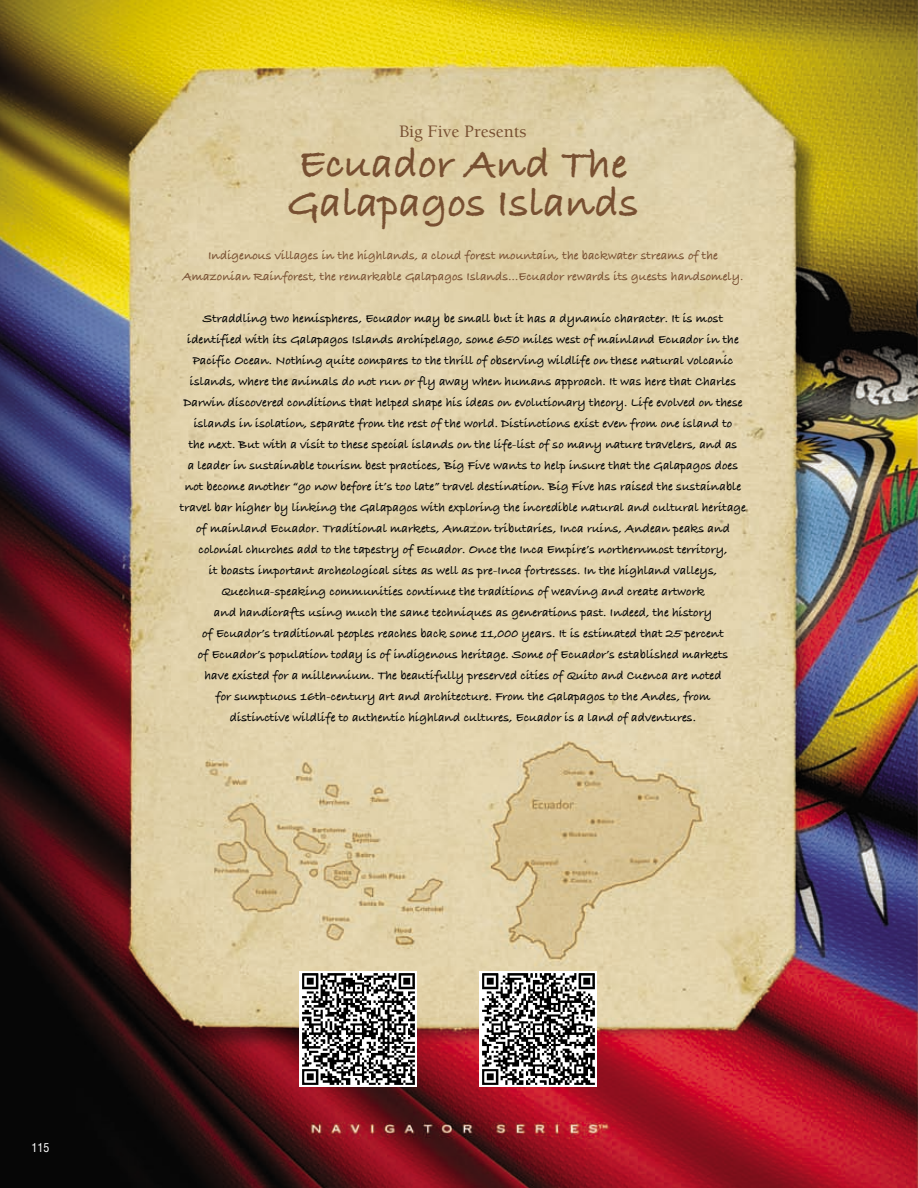
<style>
.page{position:relative;width:918px;height:1188px;background:#fff}
.page>*{position:absolute;margin:0;border:0;box-sizing:border-box;transform-origin:0 0}
.t1{font:43.5px/39px "Bradley Hand ITCTT Bold";color:#774f31}
.t2{font:500 18px "Berkeley";color:#774f31}
.t3{font:12.75px/21px "Bradley Hand ITCTT Bold";color:#000;text-align:center}
.t4{font:12.75px/21px "Bradley Hand ITCTT Bold";color:#774f31;text-align:center}
.t5{font:condensed 12px "Helvetica LT";color:#fff}
</style>
<div class="page">
<img style="left:0;top:0;width:918px;height:1188px">
<div style="left:300px;top:971px;width:117px;height:116px;background:#fff"></div>
<img style="left:302px;top:973px;width:113px;height:112px">
<div style="left:480px;top:971px;width:117px;height:116px;background:#fff"></div>
<img style="left:482px;top:973px;width:113px;height:112px">
<h2 class="t2" style="left:399px;top:122px;width:129px">Big Five Presents</h2>
<h1 class="t1" style="left:287px;top:142px;width:353px">Ecuador And The<br>Galapagos Islands</h1>
<p class="t4" style="left:183px;top:244px;width:563px">Indigenous villages in the highlands, a cloud forest mountain, the backwater streams of the<br>Amazonian Rainforest, the remarkable Galapagos Islands…Ecuador rewards its guests handsomely.</p>
<p class="t3" style="left:180px;top:307px;width:568px">Straddling two hemispheres, Ecuador may be small but it has a dynamic character. It is most identified with its Galapagos Islands archipelago, some 650 miles west of mainland Ecuador in the Pacific Ocean. Nothing quite compares to the thrill of observing wildlife on these natural volcanic islands, where the animals do not run or fly away when humans approach. It was here that Charles Darwin discovered conditions that helped shape his ideas on evolutionary theory. Life evolved on these islands in isolation, separate from the rest of the world. Distinctions exist even from one island to<br>the next. But with a visit to these special islands on the life-list of so many nature travelers, and as<br>a leader in sustainable tourism best practices, Big Five wants to help insure that the Galapagos does not become another “go now before it’s too late” travel destination. Big Five has raised the sustainable travel bar higher by linking the Galapagos with exploring the incredible natural and cultural heritage of mainland Ecuador. Traditional markets, Amazon tributaries, Inca ruins, Andean peaks and colonial churches add to the tapestry of Ecuador. Once the Inca Empire’s northernmost territory,<br>it boasts important archeological sites as well as pre-Inca fortresses. In the highland valleys, Quechua-speaking communities continue the traditions of weaving and create artwork<br>and handicrafts using much the same techniques as generations past. Indeed, the history<br>of Ecuador’s traditional peoples reaches back some 11,000 years. It is estimated that 25 percent<br>of Ecuador’s population today is of indigenous heritage. Some of Ecuador’s established markets<br>have existed for a millennium. The beautifully preserved cities of Quito and Cuenca are noted<br>for sumptuous 16th-century art and architecture. From the Galapagos to the Andes, from<br>distinctive wildlife to authentic highland cultures, Ecuador is a land of adventures.</p>
<p class="t5" style="left:32px;top:1140px;width:19px">115</p>
</div>
